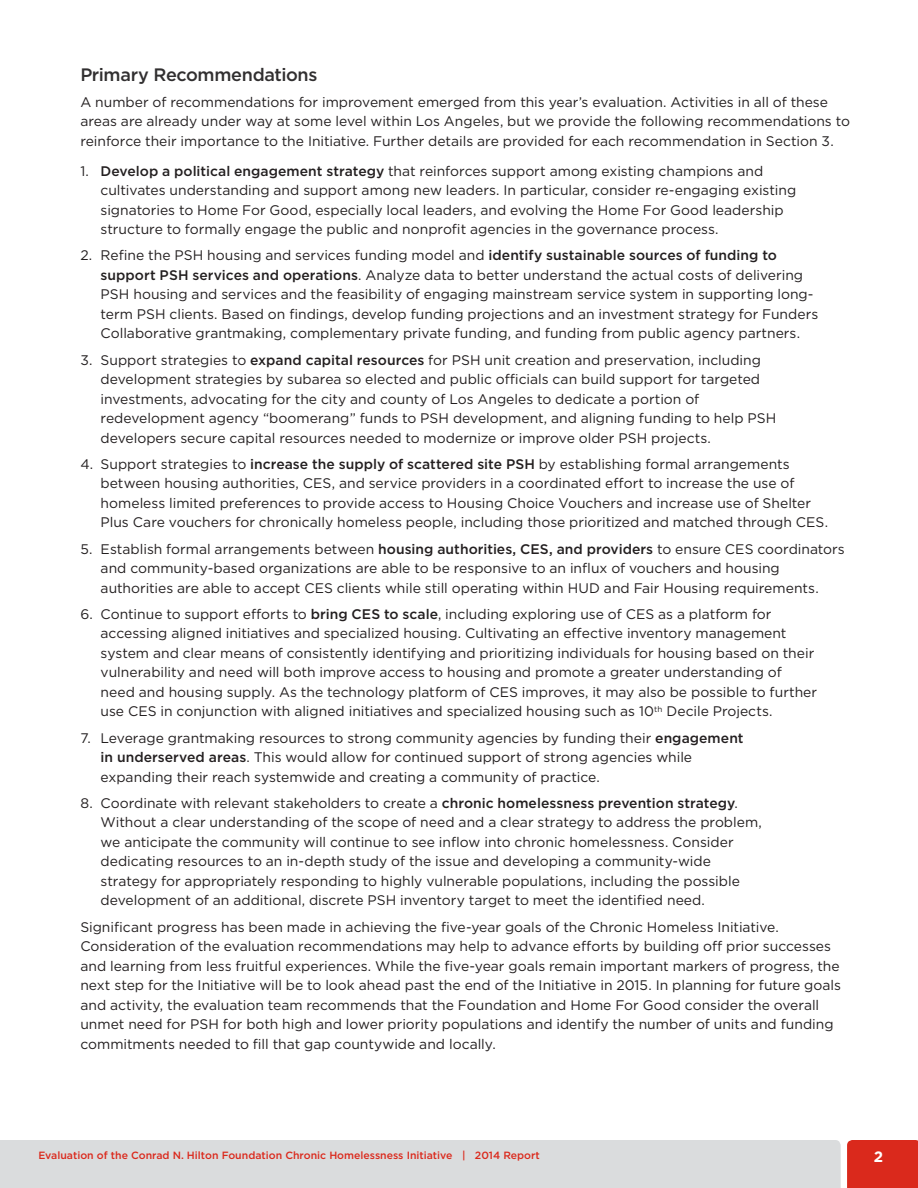
<style>
.page{position:relative;width:918px;height:1188px;background:#fff}
.page>*{position:absolute;margin:0;border:0;box-sizing:border-box;transform-origin:0 0}
.Head_D{font:500 18px "Gotham";letter-spacing:-.02em;color:#312f30}
.t1{font:700 15px "Gotham";color:#fff}
.bullet{font:13.8px/19.5px "Gotham";color:#231f20}
.t2{font:500 10.5px "Gotham";color:#da291c}
.s1{font-weight:500}
</style>
<div class="page">
<div style="left:847px;top:1140px;width:71px;height:48px;background:#da291c"></div>
<div style="left:0;top:1140px;width:841px;height:48px;background:#dadcdd"></div>
<p class="Head_D" style="left:80px;top:62px;width:239px">Primary Recommendations</p>
<p class="bullet" style="left:80px;top:92px;width:771px">A number of recommendations for improvement emerged from this year’s evaluation. Activities in all of these areas are already under way at some level within Los Angeles, but we provide the following recommendations to reinforce their importance to the Initiative. Further details are provided for each recommendation in Section 3.</p>
<p class="bullet" style="left:101px;top:161px;width:697px;text-indent:-20px">1. <span class="s1">Develop a political engagement strategy</span> that reinforces support among existing champions and cultivates understanding and support among new leaders. In particular, consider re-engaging existing signatories to Home For Good, especially local leaders, and evolving the Home For Good leadership structure to formally engage the public and nonprofit agencies in the governance process.</p>
<p class="bullet" style="left:101px;top:245px;width:719px;text-indent:-20px">2. Refine the PSH housing and services funding model and <span class="s1">identify sustainable sources of funding to support PSH services and operations</span>. Analyze data to better understand the actual costs of delivering PSH housing and services and the feasibility of engaging mainstream service system in supporting long&shy;term PSH clients. Based on findings, develop funding projections and an investment strategy for Funders Collaborative grantmaking, complementary private funding, and funding from public agency partners.</p>
<p class="bullet" style="left:101px;top:350px;width:677px;text-indent:-20px">3. Support strategies to <span class="s1">expand capital resources</span> for PSH unit creation and preservation, including development strategies by subarea so elected and public officials can build support for targeted investments, advocating for the city and county of Los Angeles to dedicate a portion of redevelopment agency “boomerang” funds to PSH development, and aligning funding to help PSH developers secure capital resources needed to modernize or improve older PSH projects.</p>
<p class="bullet" style="left:101px;top:454px;width:729px;text-indent:-20px">4. Support strategies to <span class="s1">increase the supply of scattered site PSH</span> by establishing formal arrangements between housing authorities, CES, and service providers in a coordinated effort to increase the use of homeless limited preferences to provide access to Housing Choice Vouchers and increase use of Shelter Plus Care vouchers for chronically homeless people, including those prioritized and matched through CES.</p>
<p class="bullet" style="left:101px;top:539px;width:746px;text-indent:-20px">5. Establish formal arrangements between <span class="s1">housing authorities, CES, and providers</span> to ensure CES coordinators and community-based organizations are able to be responsive to an influx of vouchers and housing authorities are able to accept CES clients while still operating within HUD and Fair Housing requirements.</p>
<p class="bullet" style="left:101px;top:604px;width:718px;text-indent:-20px">6. Continue to support efforts to <span class="s1">bring CES to scale</span>, including exploring use of CES as a platform for accessing aligned initiatives and specialized housing. Cultivating an effective inventory management system and clear means of consistently identifying and prioritizing individuals for housing based on their vulnerability and need will both improve access to housing and promote a greater understanding of need and housing supply. As the technology platform of CES improves, it may also be possible to further use CES in conjunction with aligned initiatives and specialized housing such as 10<sup>th</sup> Decile Projects.</p>
<p class="bullet" style="left:101px;top:728px;width:645px;text-indent:-20px">7. Leverage grantmaking resources to strong community agencies by funding their <span class="s1">engagement in underserved areas</span>. This would allow for continued support of strong agencies while expanding their reach systemwide and creating a community of practice.</p>
<p class="bullet" style="left:101px;top:793px;width:663px;text-indent:-20px">8. Coordinate with relevant stakeholders to create a <span class="s1">chronic homelessness prevention strategy</span>.<br>Without a clear understanding of the scope of need and a clear strategy to address the problem, we anticipate the community will continue to see inflow into chronic homelessness. Consider dedicating resources to an in-depth study of the issue and developing a community-wide strategy for appropriately responding to highly vulnerable populations, including the possible development of an additional, discrete PSH inventory target to meet the identified need.</p>
<p class="bullet" style="left:80px;top:917px;width:762px">Significant progress has been made in achieving the five-year goals of the Chronic Homeless Initiative.<br>Consideration of the evaluation recommendations may help to advance efforts by building off prior successes and learning from less fruitful experiences. While the five-year goals remain important markers of progress, the next step for the Initiative will be to look ahead past the end of the Initiative in 2015. In planning for future goals and activity, the evaluation team recommends that the Foundation and Home For Good consider the overall unmet need for PSH for both high and lower priority populations and identify the number of units and funding commitments needed to fill that gap countywide and locally.</p>
<p class="t2" style="left:38px;top:1148px;width:503px">Evaluation of the Conrad N. Hilton Foundation Chronic Homelessness Initiative | 2014 Report</p>
<p class="t1" style="left:874px;top:1147px;width:11px">2</p>
</div>
